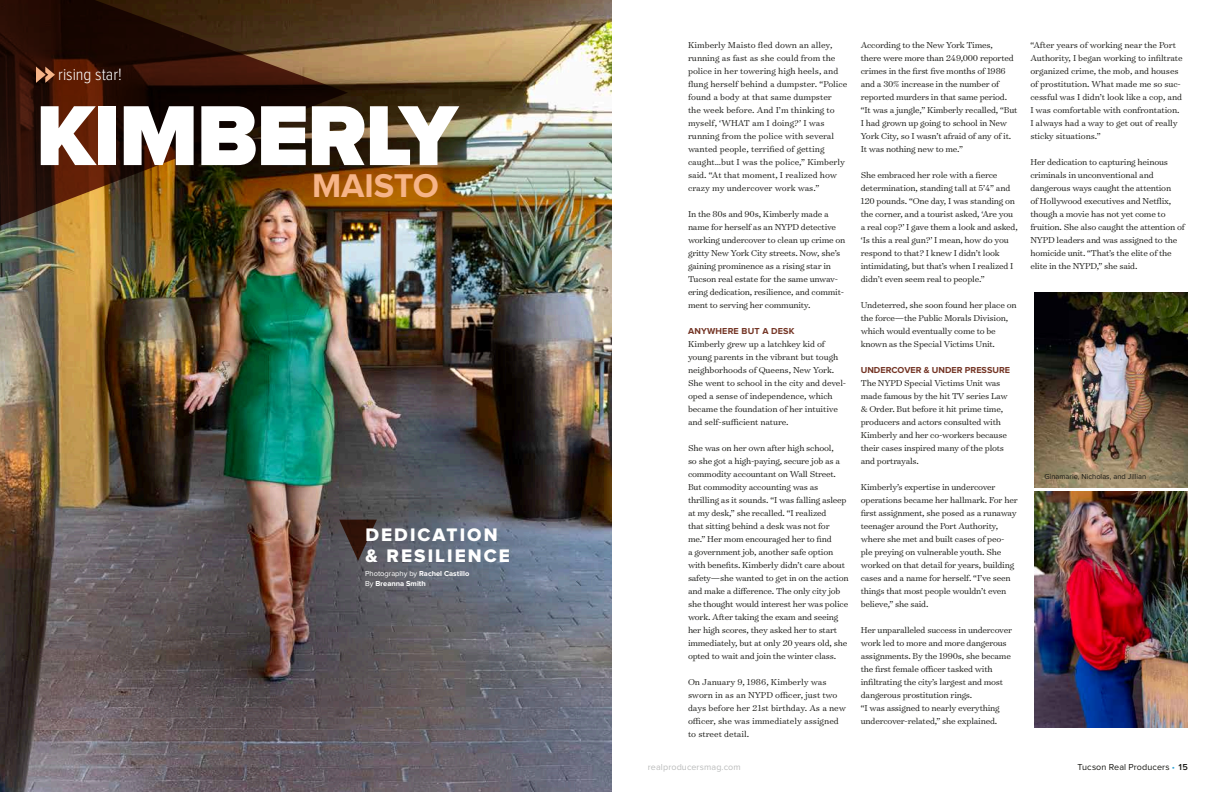
<style>
.page{position:relative;width:1224px;height:792px;background:#fff}
.page>*{position:absolute;margin:0;border:0;box-sizing:border-box;transform-origin:0 0}
.t1{font:900 88.2px "Proxima Nova";letter-spacing:-.02em;color:#fff}
.t2{font:700 34.1px "Proxima Nova";color:#f6b488}
.t3{font:18.8px/21px "Proxima Nova Extrabld";letter-spacing:.11em;color:#fff}
.t4{font:300 17px "Proxima Nova Cond";color:#fff}
.t5{font:300 9.8px/13px "Surveyor Text";letter-spacing:-.02em;color:#171713}
.t6{font:300 9.8px/13px "Surveyor Text";color:#171713}
.t7{font:700 9px "Proxima Nova";color:#743525}
.t8{font:9px "Proxima Nova";letter-spacing:.01em;color:#171713}
.t9{font:9px "Proxima Nova";letter-spacing:.01em;color:#bbbcbc}
.t10{font:700 9px "Proxima Nova";letter-spacing:.02em;color:#743525}
.t11{font:700 7.5px/10px "Proxima Nova";color:#fff}
.t12{font:7.5px "Proxima Nova";color:#171713}
.s1{font-weight:400}
.s2{color:#31a5d9}
.s3{font-weight:600}
</style>
<div class="page">
<img style="left:0;top:0;width:612px;height:792px">
<img style="left:1034px;top:492px;width:154px;height:235px">
<img style="left:1034px;top:292px;width:154px;height:196px">
<svg style="left:0;top:0;width:348px;height:233px;background:#3f230e"></svg>
<svg style="left:339px;top:520px;width:38px;height:41px;background:#443634"></svg>
<svg style="left:36px;top:67px;width:19px;height:16px"></svg>
<h3 class="t4" style="left:58px;top:67px;width:65px">rising star!</h3>
<h1 class="t1" style="left:36px;top:95px;width:423px">KIMBERLY</h1>
<h2 class="t2" style="left:312px;top:170px;width:129px">MAISTO</h2>
<h3 class="t3" style="left:365px;top:525px;width:146px">DEDICATION &amp; RESILIENCE</h3>
<p class="t11" style="left:365px;top:568px;width:106px"><span class="s1">Photography by</span> Rachel Castillo<br><span class="s1">By</span> Breanna Smith</p>
<p class="t6" style="left:688px;top:38px;width:161px">Kimberly Maisto fled down an alley, running as fast as she could from the police in her towering high heels, and flung herself behind a dumpster. “Police found a body at that same dumpster<br>the week before. And I’m thinking to myself, ‘WHAT am I doing?’ I was running from the police with several wanted people, terrified of getting caught…but I was the police,” Kimberly said. “At that moment, I realized how crazy my undercover work was.”</p>
<p class="t5" style="left:688px;top:207px;width:159px">In the 80s and 90s, Kimberly made a name for herself as an NYPD detective working undercover to clean up crime on gritty New York City streets. Now, she’s gaining prominence as a rising star in Tucson real estate for the same unwav&shy;ering dedication, resilience, and commit&shy;ment to serving her community.</p>
<p class="t10" style="left:688px;top:327px;width:108px">ANYWHERE BUT A DESK</p>
<p class="t5" style="left:688px;top:337px;width:160px">Kimberly grew up a latchkey kid of young parents in the vibrant but tough neighborhoods of Queens, New York.<br>She went to school in the city and devel&shy;oped a sense of independence, which became the foundation of her intuitive and self-sufficient nature.</p>
<p class="t5" style="left:688px;top:441px;width:162px">She was on her own after high school,<br>so she got a high-paying, secure job as a commodity accountant on Wall Street.<br>But commodity accounting was as thrilling as it sounds. “I was falling asleep at my desk,” she recalled. “I realized<br>that sitting behind a desk was not for me.” Her mom encouraged her to find<br>a government job, another safe option with benefits. Kimberly didn’t care about safety—she wanted to get in on the action and make a difference. The only city job she thought would interest her was police work. After taking the exam and seeing her high scores, they asked her to start immediately, but at only 20 years old, she opted to wait and join the winter class.</p>
<p class="t6" style="left:688px;top:675px;width:159px">On January 9, 1986, Kimberly was sworn in as an NYPD officer, just two days before her 21st birthday. As a new officer, she was immediately assigned to street detail.</p>
<p class="t5" style="left:861px;top:38px;width:158px">According to the New York Times,<br>there were more than 249,000 reported crimes in the first five months of 1986 and a 30% increase in the number of reported murders in that same period. “It was a jungle,” Kimberly recalled, “But I had grown up going to school in New York City, so I wasn’t afraid of any of it.<br>It was nothing new to me.”</p>
<p class="t5" style="left:861px;top:168px;width:159px">She embraced her role with a fierce determination, standing tall at 5’4” and 120 pounds. “One day, I was standing on the corner, and a tourist asked, ‘Are you a real cop?’ I gave them a look and asked, ‘Is this a real gun?’ I mean, how do you respond to that? I knew I didn’t look intimidating, but that’s when I realized I didn’t even seem real to people.”</p>
<p class="t5" style="left:861px;top:298px;width:157px">Undeterred, she soon found her place on the force—the Public Morals Division, which would eventually come to be known as the Special Victims Unit.</p>
<p class="t7" style="left:861px;top:366px;width:151px">UNDERCOVER &amp; UNDER PRESSURE</p>
<p class="t5" style="left:861px;top:376px;width:148px">The NYPD Special Victims Unit was made famous by the hit TV series Law &amp; Order. But before it hit prime time, producers and actors consulted with Kimberly and her co-workers because their cases inspired many of the plots and portrayals.</p>
<p class="t5" style="left:861px;top:480px;width:158px">Kimberly’s expertise in undercover operations became her hallmark. For her first assignment, she posed as a runaway teenager around the Port Authority, where she met and built cases of peo&shy;ple preying on vulnerable youth. She worked on that detail for years, building cases and a name for herself. “I’ve seen things that most people wouldn’t even believe,” she said.</p>
<p class="t5" style="left:861px;top:623px;width:153px">Her unparalleled success in undercover work led to more and more dangerous assignments. By the 1990s, she became the first female officer tasked with infiltrating the city’s largest and most dangerous prostitution rings.<br>“I was assigned to nearly everything undercover-related,” she explained.</p>
<p class="t5" style="left:1030px;top:38px;width:154px">“After years of working near the Port Authority, I began working to infiltrate organized crime, the mob, and houses of prostitution. What made me so suc&shy;cessful was I didn’t look like a cop, and I was comfortable with confrontation.<br>I always had a way to get out of really sticky situations.”</p>
<p class="t5" style="left:1030px;top:155px;width:156px">Her dedication to capturing heinous criminals in unconventional and dangerous ways caught the attention<br>of Hollywood executives and Netflix, though a movie has not yet come to fruition. She also caught the attention of NYPD leaders and was assigned to the homicide unit. “That’s the elite of the elite in the NYPD,” she said.</p>
<p class="t12" style="left:1044px;top:473px;width:103px">Ginamarie, Nicholas, and Jillian</p>
<p class="t9" style="left:648px;top:762px;width:94px">realproducersmag.com</p>
<p class="t8" style="left:1078px;top:762px;width:112px">Tucson Real Producers <span class="s2">•</span> <span class="s3">15</span></p>
</div>
